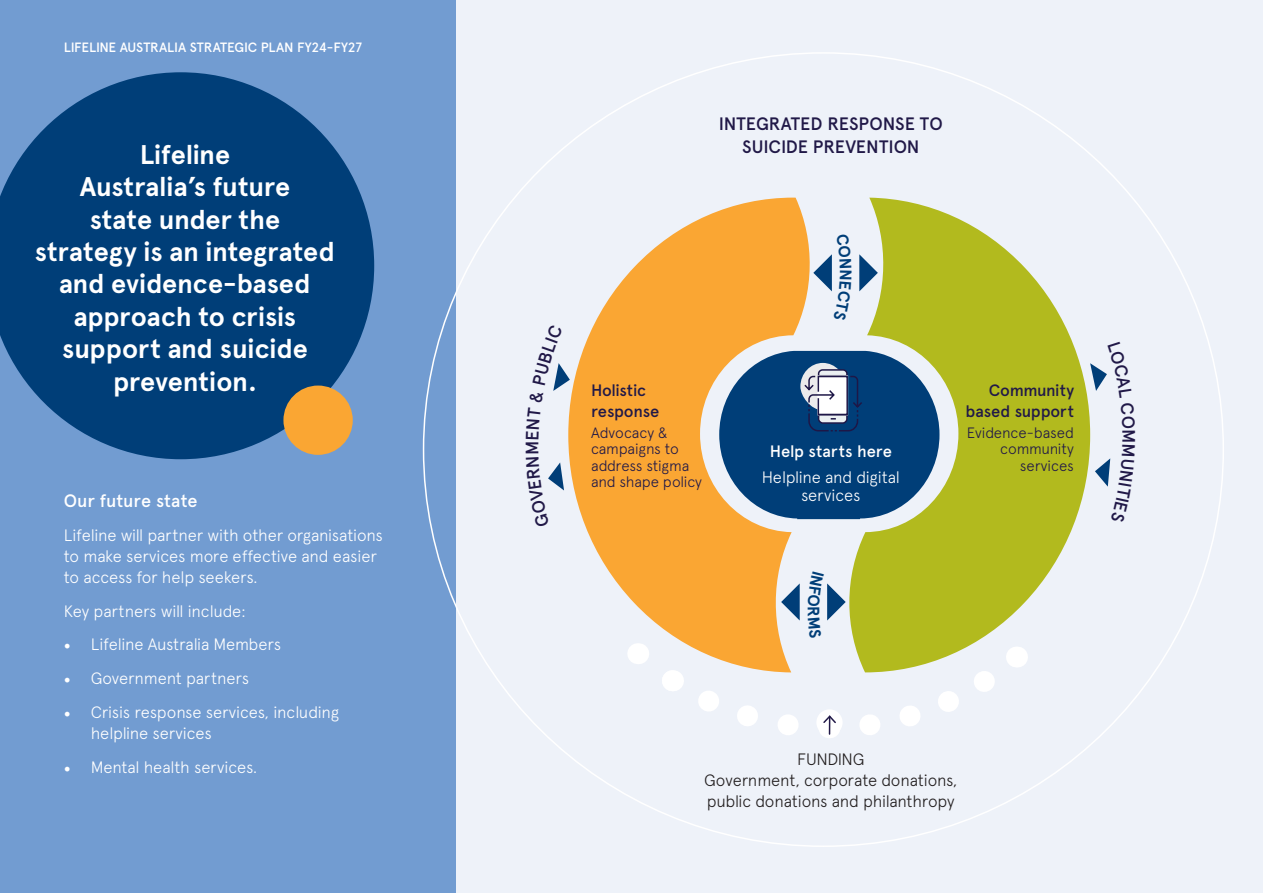
<style>
.page{position:relative;width:1263px;height:893px;background:#fff}
.page>*{position:absolute;margin:0;border:0;box-sizing:border-box;transform-origin:0 0}
.t1{font:700 27px/32.4px "Apercu";letter-spacing:-.005em;color:#fff;text-align:center}
.t2{font:500 18px/22.5px "Apercu";letter-spacing:-.005em;color:#211948;text-align:center}
.t3{font:500 18px "Apercu";color:#fff}
.t4{font:300 16.5px/21px "Apercu";letter-spacing:-.01em;color:#fff}
.t5{font:300 16.5px/21px "Apercu";letter-spacing:-.015em;color:#231f20;text-align:center}
.t6{font:500 16.5px/21px "Apercu";letter-spacing:-.01em;color:#211948}
.t7{font:500 16.5px "Apercu";letter-spacing:-.005em;color:#fff}
.t8{font:300 15px/16.5px "Apercu";letter-spacing:-.01em;color:#211948}
.t9{font:500 13.5px "Apercu";letter-spacing:-.01em;color:#fff}
.s1{font-family:"Minion Pro";font-weight:400;font-size:18px}
</style>
<div class="page">
<div style="left:0;top:0;width:456px;height:893px;background:#729cd1"></div>
<svg style="left:0;top:72px;width:374px;height:387px;fill:#003e78"></svg>
<div style="left:283px;top:386px;width:70px;height:69px;background:#faa633;border-radius:50%"></div>
<div style="left:456px;top:0;width:807px;height:893px;background:#eef2f9"></div>
<svg style="left:844px;top:198px;width:246px;height:399px;fill:#b2ba1e"></svg>
<svg style="left:568px;top:198px;width:247px;height:395px;fill:#faa633"></svg>
<svg style="left:719px;top:351px;width:220px;height:168px;background:#31618b"></svg>
<svg style="left:859px;top:254px;width:19px;height:37px"></svg>
<svg style="left:813px;top:233px;width:38px;height:88px"></svg>
<svg style="left:625px;top:571px;width:405px;height:167px"></svg>
<svg style="left:548px;top:462px;width:16px;height:29px"></svg>
<svg style="left:553px;top:325px;width:17px;height:114px"></svg>
<svg style="left:1090px;top:363px;width:17px;height:65px"></svg>
<svg style="left:1095px;top:458px;width:16px;height:29px"></svg>
<p class="t9" style="left:64px;top:39px;width:300px">LIFELINE AUSTRALIA STRATEGIC PLAN FY24-FY27</p>
<p class="t1" style="left:35px;top:138px;width:302px">Lifeline<br>Australia’s future<br>state under the<br>strategy is an integrated and evidence-based approach to crisis support and suicide prevention.</p>
<p class="t3" style="left:64px;top:490px;width:135px">Our future state</p>
<p class="t4" style="left:64px;top:524px;width:321px">Lifeline will partner with other organisations to make services more effective and easier to access for help seekers.</p>
<p class="t4" style="left:64px;top:600px;width:184px">Key partners will include:</p>
<p class="t4" style="left:64px;top:634px;width:219px"><span class="s1">•</span> Lifeline Australia Members</p>
<p class="t4" style="left:64px;top:668px;width:187px"><span class="s1">•</span> Government partners</p>
<p class="t4" style="left:91px;top:701px;width:249px;text-indent:-27px"><span class="s1">•</span> Crisis response services, including helpline services</p>
<p class="t4" style="left:64px;top:756px;width:195px"><span class="s1">•</span> Mental health services.</p>
<p class="t2" style="left:719px;top:113px;width:225px">INTEGRATED RESPONSE TO<br>SUICIDE PREVENTION</p>
<p class="t2" style="left:521px;top:455px;width:16px;rotate:-90deg">M</p>
<p class="t6" style="left:591px;top:380px;width:70px">Holistic response</p>
<p class="t8" style="left:591px;top:424px;width:112px">Advocacy &amp; campaigns to address stigma and shape policy</p>
<p class="t7" style="left:770px;top:441px;width:124px">Help starts here</p>
<p class="t4" style="left:762px;top:468px;width:140px;line-height:18px;text-align:center">Helpline and digital services</p>
<p class="t6" style="left:965px;top:380px;width:110px;text-align:right">Community based support</p>
<p class="t8" style="left:967px;top:424px;width:109px;text-align:right">Evidence-based community services</p>
<p class="t2" style="left:1140px;top:429px;width:16px;rotate:90deg">M</p>
<p class="t5" style="left:704px;top:749px;width:255px">FUNDING<br>Government, corporate donations, public donations and philanthropy</p>
</div>
